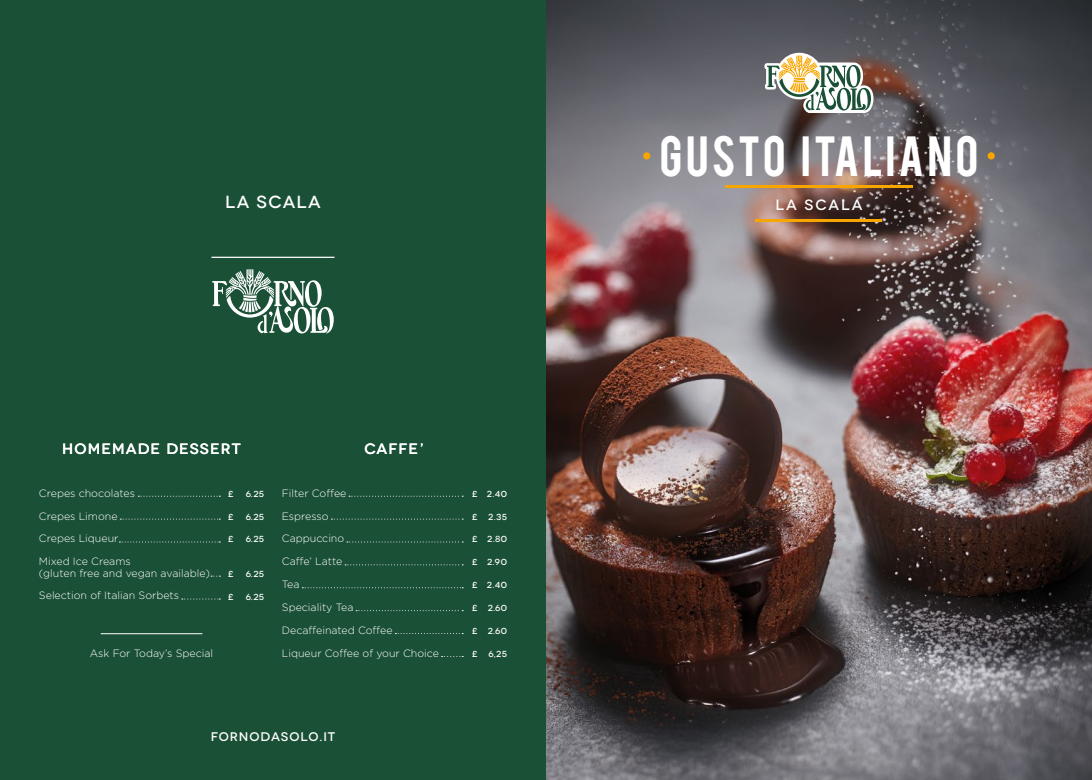
<style>
.page{position:relative;width:1092px;height:780px;background:#fff}
.page>*{position:absolute;margin:0;border:0;box-sizing:border-box;transform-origin:0 0}
.t1{font:44.5px "Bebas";letter-spacing:.07em;color:#fff}
.t2{font:500 17.5px "Novecentowide";letter-spacing:.075em;color:#fff}
.t3{font:500 15px "Novecentowide";letter-spacing:.07em;color:#fff}
.t4{font:500 14.88px "Novecentowide";letter-spacing:.13em;color:#fff}
.t5{font:500 12.5px "Novecentowide";letter-spacing:.075em;color:#fff}
.t6{font:300 10.62px/22.9px "Gotham";color:#fff}
.t7{font:500 8.75px "Novecentowide";letter-spacing:.04em;color:#fff}
</style>
<div class="page">
<img style="left:546px;top:0;width:545px;height:780px">
<div style="left:0;top:0;width:546px;height:780px;background:#1a5036"></div>
<svg style="left:212px;top:269px;width:122px;height:64px"></svg>
<hr style="left:211px;top:257px;width:123px;height:1px;background:#fff">
<svg style="left:764px;top:53px;width:109px;height:60px"></svg>
<div style="left:643px;top:152px;width:7px;height:7px;background:#f7a600;border-radius:50%"></div>
<div style="left:987px;top:152px;width:7px;height:7px;background:#f7a600;border-radius:50%"></div>
<hr style="left:755px;top:220px;width:126px;height:2px;background:#f7a600">
<hr style="left:725px;top:185px;width:187px;height:2px;background:#f7a600">
<hr style="left:101px;top:633px;width:101px;height:1px;background:#fff">
<svg style="left:138px;top:495px;width:82px;height:1px"></svg>
<svg style="left:349px;top:495px;width:114px;height:1px"></svg>
<svg style="left:120px;top:518px;width:100px;height:1px"></svg>
<svg style="left:331px;top:518px;width:132px;height:1px"></svg>
<svg style="left:119px;top:541px;width:101px;height:1px"></svg>
<svg style="left:347px;top:541px;width:116px;height:1px"></svg>
<svg style="left:345px;top:564px;width:118px;height:1px"></svg>
<svg style="left:182px;top:598px;width:38px;height:1px"></svg>
<svg style="left:302px;top:587px;width:161px;height:1px"></svg>
<svg style="left:356px;top:610px;width:107px;height:1px"></svg>
<svg style="left:395px;top:633px;width:68px;height:1px"></svg>
<svg style="left:441px;top:656px;width:22px;height:1px"></svg>
<h2 class="t2" style="left:225px;top:191px;width:97px">LA SCALA</h2>
<h3 class="t3" style="left:62px;top:440px;width:180px">HOMEMADE DESSERT</h3>
<h3 class="t3" style="left:364px;top:440px;width:61px">CAFFE’</h3>
<p class="t6" style="left:39px;top:481px;width:98px">Crepes chocolates</p>
<p class="t6" style="left:282px;top:481px;width:66px">Filter Coffee</p>
<p class="t6" style="left:39px;top:504px;width:80px">Crepes Limone</p>
<p class="t6" style="left:282px;top:504px;width:48px">Espresso</p>
<p class="t6" style="left:39px;top:527px;width:81px">Crepes Liqueur</p>
<p class="t6" style="left:282px;top:527px;width:64px">Cappuccino</p>
<p class="t6" style="left:39px;top:555px;width:172px;line-height:11.2px">Mixed Ice Creams<br>(gluten free and vegan available)</p>
<p class="t6" style="left:282px;top:550px;width:62px">Caffe’ Latte</p>
<p class="t6" style="left:39px;top:584px;width:142px">Selection of Italian Sorbets</p>
<p class="t6" style="left:282px;top:572px;width:112px">Tea<br>Speciality Tea<br>Decaffeinated Coffee</p>
<p class="t6" style="left:90px;top:641px;width:125px">Ask For Today’s Special</p>
<p class="t6" style="left:282px;top:641px;width:159px">Liqueur Coffee of your Choice</p>
<p class="t7" style="left:228px;top:488px;width:7px">£</p>
<p class="t7" style="left:246px;top:488px;width:20px">6.25</p>
<p class="t7" style="left:472px;top:488px;width:37px">£ 2.40</p>
<p class="t7" style="left:228px;top:511px;width:7px">£</p>
<p class="t7" style="left:228px;top:534px;width:7px">£</p>
<p class="t7" style="left:228px;top:568px;width:7px">£</p>
<p class="t7" style="left:228px;top:591px;width:7px">£</p>
<p class="t7" style="left:472px;top:511px;width:7px">£</p>
<p class="t7" style="left:246px;top:511px;width:20px">6.25</p>
<p class="t7" style="left:488px;top:511px;width:20px">2.35</p>
<p class="t7" style="left:246px;top:534px;width:20px">6.25</p>
<p class="t7" style="left:487px;top:534px;width:21px">2.80</p>
<p class="t7" style="left:246px;top:568px;width:20px">6.25</p>
<p class="t7" style="left:472px;top:534px;width:7px">£</p>
<p class="t7" style="left:472px;top:557px;width:7px">£</p>
<p class="t7" style="left:487px;top:557px;width:21px">2.90</p>
<p class="t7" style="left:472px;top:580px;width:7px">£</p>
<p class="t7" style="left:487px;top:580px;width:22px">2.40</p>
<p class="t7" style="left:487px;top:602px;width:21px">2.60</p>
<p class="t7" style="left:487px;top:625px;width:21px">2.60</p>
<p class="t7" style="left:488px;top:648px;width:20px">6,25</p>
<p class="t7" style="left:246px;top:591px;width:20px">6.25</p>
<p class="t7" style="left:472px;top:602px;width:7px">£</p>
<p class="t7" style="left:472px;top:625px;width:7px">£</p>
<p class="t7" style="left:472px;top:648px;width:7px">£</p>
<p class="t5" style="left:211px;top:729px;width:126px">FORNODASOLO.IT</p>
<h1 class="t1" style="left:659px;top:123px;width:320px">GUSTO ITALIANO</h1>
<h3 class="t4" style="left:775px;top:196px;width:89px">LA SCALA</h3>
</div>
